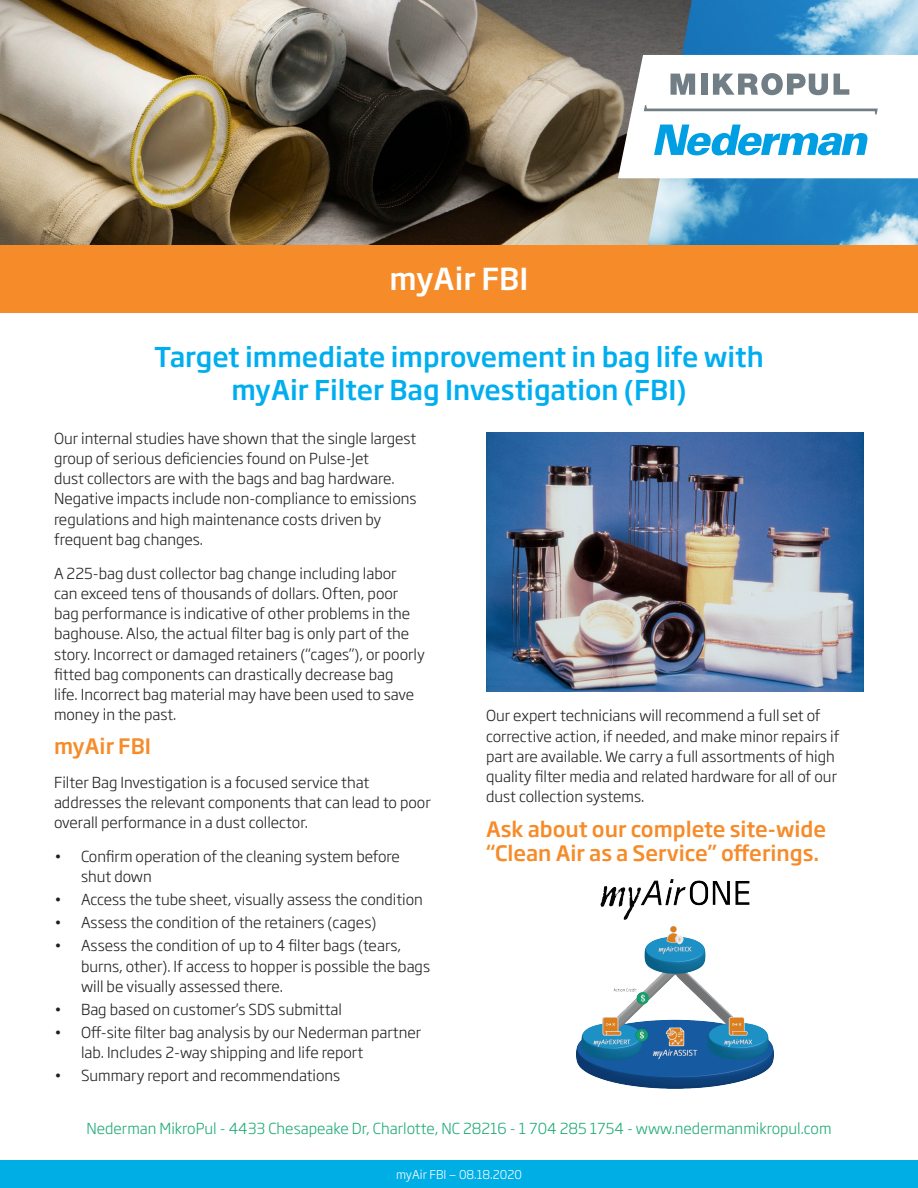
<style>
.page{position:relative;width:918px;height:1188px;background:#fff}
.page>*{position:absolute;margin:0;border:0;box-sizing:border-box;transform-origin:0 0}
.t1{font:500 30px "Soho Gothic Pro";color:#fff}
.Heading_2{font:500 27px "Soho Gothic Pro";color:#00aeef}
.t2{font:500 21px/24px "Soho Gothic Pro";color:#f68b29}
.t3{font:300 15px/20.2px "Soho Gothic Pro";color:#231f20}
.t4{font:300 15px "Soho Gothic Pro";color:#1daa75}
.t5{font:300 12px "Soho Gothic Pro";color:#fff}
</style>
<div class="page">
<img style="left:0;top:0;width:647px;height:245px">
<img style="left:647px;top:0;width:271px;height:245px">
<div style="left:0;top:245px;width:918px;height:67px;background:#f68b29"></div>
<svg style="left:618px;top:55px;width:300px;height:123px"></svg>
<div style="left:0;top:1160px;width:918px;height:28px;background:#00aee6"></div>
<img style="left:576px;top:879px;width:198px;height:210px">
<img style="left:486px;top:432px;width:378px;height:259px">
<p class="t1" style="left:390px;top:256px;width:140px">myAir FBI</p>
<p class="Heading_2" style="left:154px;top:336px;width:611px">Target immediate improvement in bag life with</p>
<p class="Heading_2" style="left:231px;top:368px;width:457px">myAir Filter Bag Investigation (FBI)</p>
<p class="t3" style="left:54px;top:427px;width:364px">Our internal studies have shown that the single largest group of serious deficiencies found on Pulse-Jet<br>dust collectors are with the bags and bag hardware.<br>Negative impacts include non-compliance to emissions regulations and high maintenance costs driven by frequent bag changes.</p>
<p class="t3" style="left:54px;top:562px;width:372px">A 225-bag dust collector bag change including labor<br>can exceed tens of thousands of dollars. Often, poor bag performance is indicative of other problems in the baghouse. Also, the actual filter bag is only part of the story. Incorrect or damaged retainers (“cages”), or poorly fitted bag components can drastically decrease bag<br>life. Incorrect bag material may have been used to save money in the past.</p>
<p class="t2" style="left:54px;top:733px;width:99px">myAir FBI</p>
<p class="t3" style="left:54px;top:771px;width:378px">Filter Bag Investigation is a focused service that addresses the relevant components that can lead to poor overall performance in a dust collector.</p>
<p class="t3" style="left:81px;top:846px;width:320px;text-indent:-27px">• Confirm operation of the cleaning system before shut down</p>
<p class="t3" style="left:54px;top:889px;width:370px">• Access the tube sheet, visually assess the condition</p>
<p class="t3" style="left:54px;top:912px;width:324px">• Assess the condition of the retainers (cages)</p>
<p class="t3" style="left:81px;top:935px;width:351px;text-indent:-27px">• Assess the condition of up to 4 filter bags (tears, burns, other). If access to hopper is possible the bags will be visually assessed there.</p>
<p class="t3" style="left:54px;top:998px;width:289px">• Bag based on customer’s SDS submittal</p>
<p class="t3" style="left:81px;top:1021px;width:342px;text-indent:-27px">• Off-site filter bag analysis by our Nederman partner lab. Includes 2-way shipping and life report</p>
<p class="t3" style="left:54px;top:1064px;width:288px">• Summary report and recommendations</p>
<p class="t3" style="left:486px;top:705px;width:355px">Our expert technicians will recommend a full set of corrective action, if needed, and make minor repairs if part are available. We carry a full assortments of high quality filter media and related hardware for all of our dust collection systems.</p>
<p class="t2" style="left:486px;top:816px;width:342px">Ask about our complete site-wide “Clean Air as a Service” offerings.</p>
<p class="t4" style="left:86px;top:1117px;width:747px">Nederman MikroPul - 4433 Chesapeake Dr, Charlotte, NC 28216 - 1 704 285 1754 - www.nedermanmikropul.com</p>
<p class="t5" style="left:396px;top:1165px;width:127px">myAir FBI — 08.18.2020</p>
</div>
